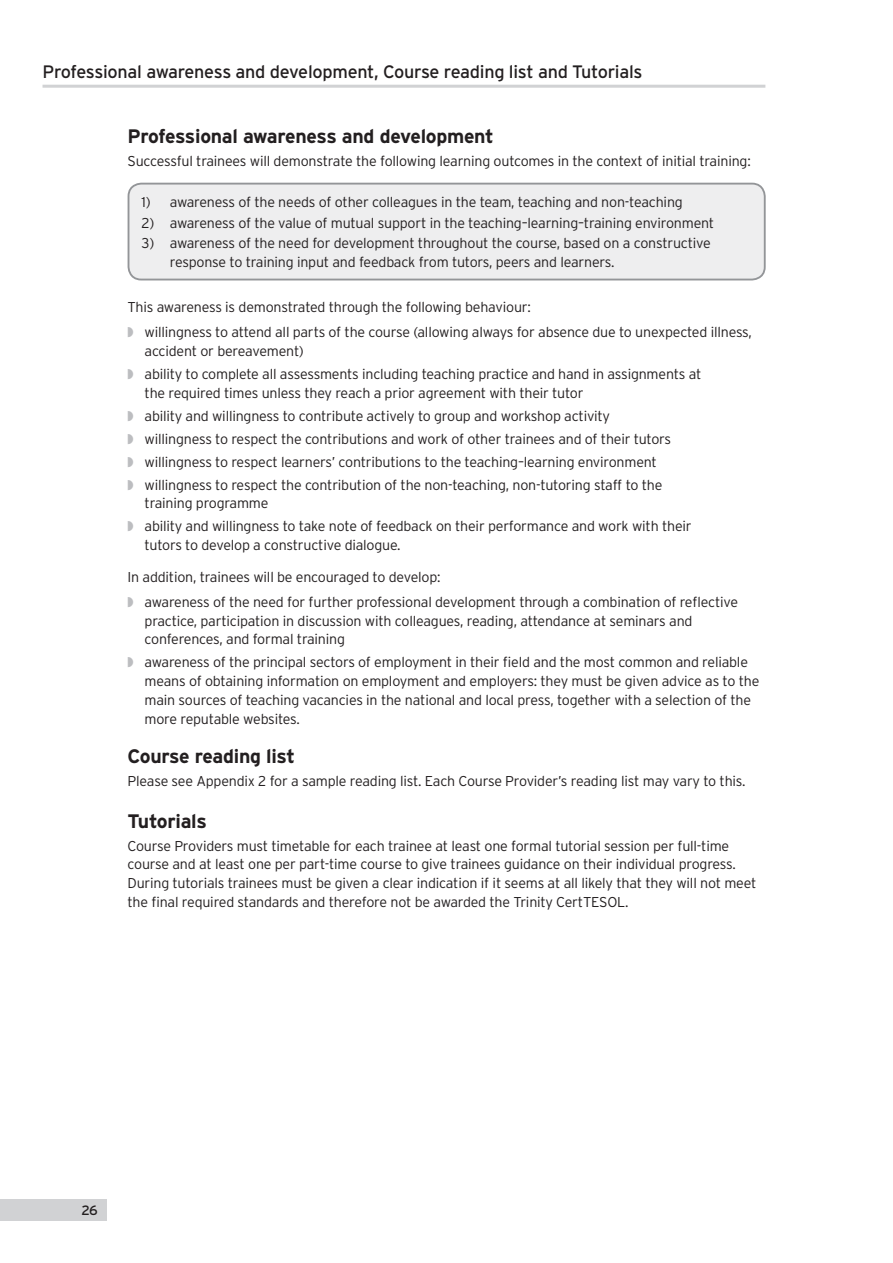
<style>
.page{position:relative;width:893px;height:1263px;background:#fff}
.page>*{position:absolute;margin:0;border:0;box-sizing:border-box;transform-origin:0 0}
.t1{font:700 19.5px "Interstate";letter-spacing:-.015em;color:#231f20}
.t2{font:18px "Interstate";letter-spacing:-.015em;color:#231f20}
.t3{font:300 14.25px/18.8px "Interstate";letter-spacing:-.015em;color:#231f20}
.t4{font:13.5px "Interstate";color:#231f20}
.s1{color:#bcbdc0}
</style>
<div class="page">
<div style="left:0;top:1199px;width:106px;height:21px;background:#d1d2d4"></div>
<div style="left:128px;top:184px;width:637px;height:96px;background:#eeeeef;border-radius:13px"></div>
<div style="left:128px;top:183px;width:638px;height:97px;border:2px solid #939598;border-radius:13px"></div>
<hr style="left:43px;top:85px;width:722px;height:3px;background:#d1d2d4">
<p class="t2" style="left:43px;top:62px;width:602px">Professional awareness and development, Course reading list and Tutorials</p>
<h1 class="t1" style="left:128px;top:126px;width:368px">Professional awareness and development</h1>
<p class="t3" style="left:128px;top:152px;width:625px">Successful trainees will demonstrate the following learning outcomes in the context of initial training:</p>
<p class="t3" style="left:142px;top:192px;width:543px">1) awareness of the needs of other colleagues in the team, teaching and non-teaching</p>
<p class="t3" style="left:142px;top:213px;width:574px">2) awareness of the value of mutual support in the teaching–learning–training environment</p>
<p class="t3" style="left:170px;top:234px;width:542px;text-indent:-28px">3) awareness of the need for development throughout the course, based on a constructive response to training input and feedback from tutors, peers and learners.</p>
<p class="t3" style="left:128px;top:294px;width:626px;line-height:25px">This awareness is demonstrated through the following behaviour:<br><span class="s1">◗</span> willingness to attend all parts of the course (allowing always for absence due to unexpected illness,</p>
<p class="t3" style="left:128px;top:339px;width:575px;line-height:23px;text-indent:17px">accident or bereavement)<br><span class="s1">◗</span> ability to complete all assessments including teaching practice and hand in assignments at</p>
<p class="t3" style="left:128px;top:381px;width:545px;line-height:23px;text-indent:17px">the required times unless they reach a prior agreement with their tutor<br><span class="s1">◗</span> ability and willingness to contribute actively to group and workshop activity<br><span class="s1">◗</span> willingness to respect the contributions and work of other trainees and of their tutors <span class="s1">◗</span> willingness to respect learners’ contributions to the teaching–learning environment<br><span class="s1">◗</span> willingness to respect the contribution of the non-teaching, non-tutoring staff to the</p>
<p class="t3" style="left:128px;top:492px;width:566px;line-height:23px;text-indent:17px">training programme<br><span class="s1">◗</span> ability and willingness to take note of feedback on their performance and work with their</p>
<p class="t3" style="left:145px;top:536px;width:258px">tutors to develop a constructive dialogue.</p>
<p class="t3" style="left:128px;top:564px;width:612px;line-height:25px">In addition, trainees will be encouraged to develop:<br><span class="s1">◗</span> awareness of the need for further professional development through a combination of reflective</p>
<p class="t3" style="left:145px;top:611px;width:549px">practice, participation in discussion with colleagues, reading, attendance at seminars and conferences, and formal training</p>
<p class="t3" style="left:145px;top:653px;width:616px;text-indent:-17px"><span class="s1">◗</span> awareness of the principal sectors of employment in their field and the most common and reliable means of obtaining information on employment and employers: they must be given advice as to the main sources of teaching vacancies in the national and local press, together with a selection of the more reputable websites.</p>
<h1 class="t1" style="left:128px;top:745px;width:169px">Course reading list</h1>
<p class="t3" style="left:128px;top:771px;width:620px">Please see Appendix 2 for a sample reading list. Each Course Provider’s reading list may vary to this.</p>
<h1 class="t1" style="left:128px;top:810px;width:81px">Tutorials</h1>
<p class="t3" style="left:128px;top:836px;width:630px">Course Providers must timetable for each trainee at least one formal tutorial session per full-time course and at least one per part-time course to give trainees guidance on their individual progress.<br>During tutorials trainees must be given a clear indication if it seems at all likely that they will not meet the final required standards and therefore not be awarded the Trinity CertTESOL.</p>
<p class="t4" style="left:81px;top:1203px;width:18px">26</p>
</div>
